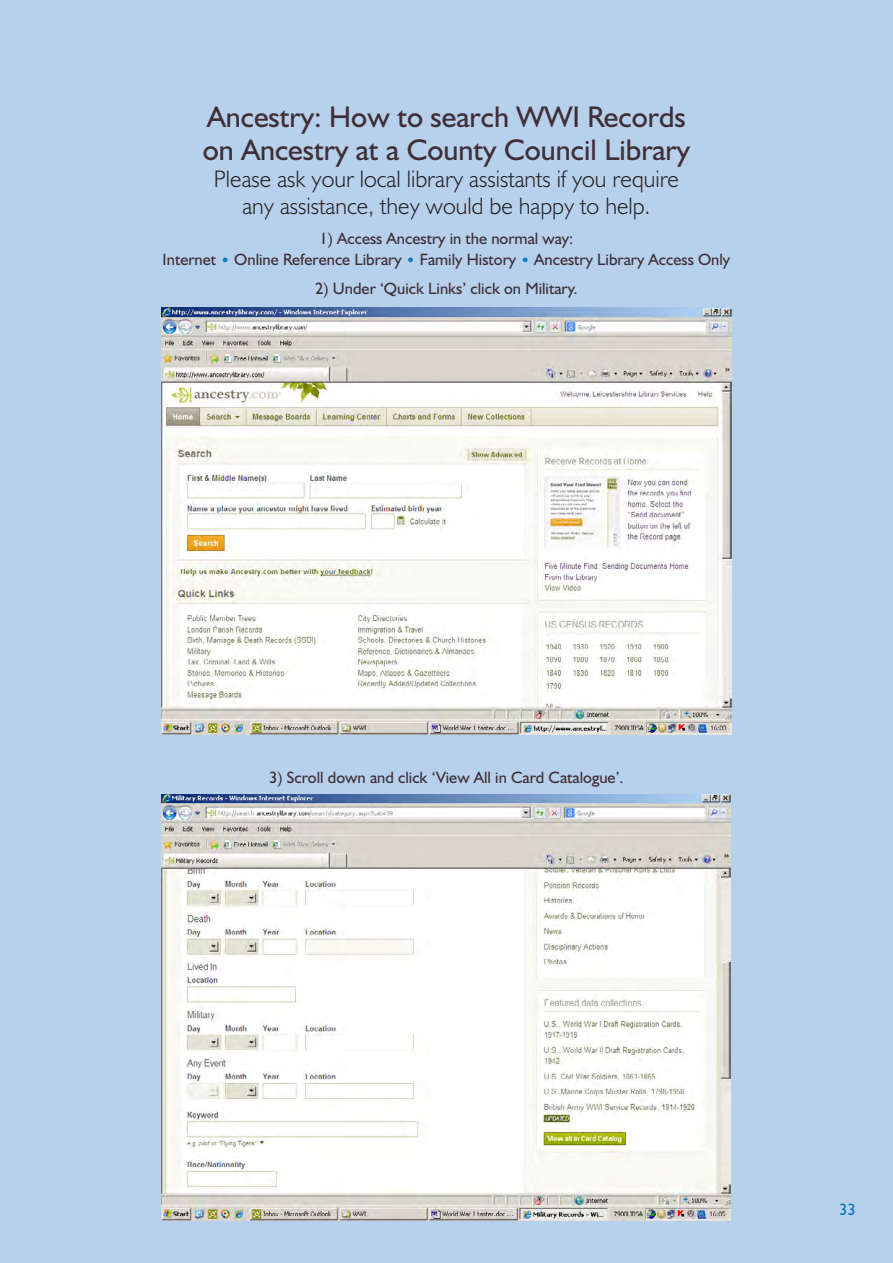
<style>
.page{position:relative;width:893px;height:1263px;background:#b7d0ec}
.page>*{position:absolute;margin:0;border:0;box-sizing:border-box;transform-origin:0 0}
.Heading_3{font:30px/33px "Humanist 521 BT";color:#3f2f37}
.Heading_4{font:300 24px/27px "Humanist 521 BT";color:#231f20;text-align:center}
.Body_Copy{font:16.5px/21px "Humanist 521 BT";color:#3f2f37;text-align:center}
.Heading_2{font:16.5px "Humanist 521 BT";color:#107bc1}
.s1{color:#107bc1}
</style>
<div class="page">
<img style="left:162px;top:308px;width:569px;height:427px">
<img style="left:162px;top:795px;width:569px;height:425px">
<p class="Heading_3" style="left:203px;top:100px;width:489px">Ancestry: How to search WWI Records on Ancestry at a County Council Library</p>
<p class="Heading_4" style="left:214px;top:165px;width:467px">Please ask your local library assistants if you require any assistance, they would be happy to help.</p>
<p class="Body_Copy" style="left:163px;top:227px;width:569px">1) Access Ancestry in the normal way:<br>Internet <span class="s1">•</span> Online Reference Library <span class="s1">•</span> Family History <span class="s1">•</span> Ancestry Library Access Only</p>
<p class="Body_Copy" style="left:315px;top:278px;width:264px">2) Under ‘Quick Links’ click on Military.</p>
<p class="Body_Copy" style="left:269px;top:766px;width:356px">3) Scroll down and click ‘View All in Card Catalogue’.</p>
<p class="Heading_2" style="left:839px;top:1199px;width:18px">33</p>
</div>
